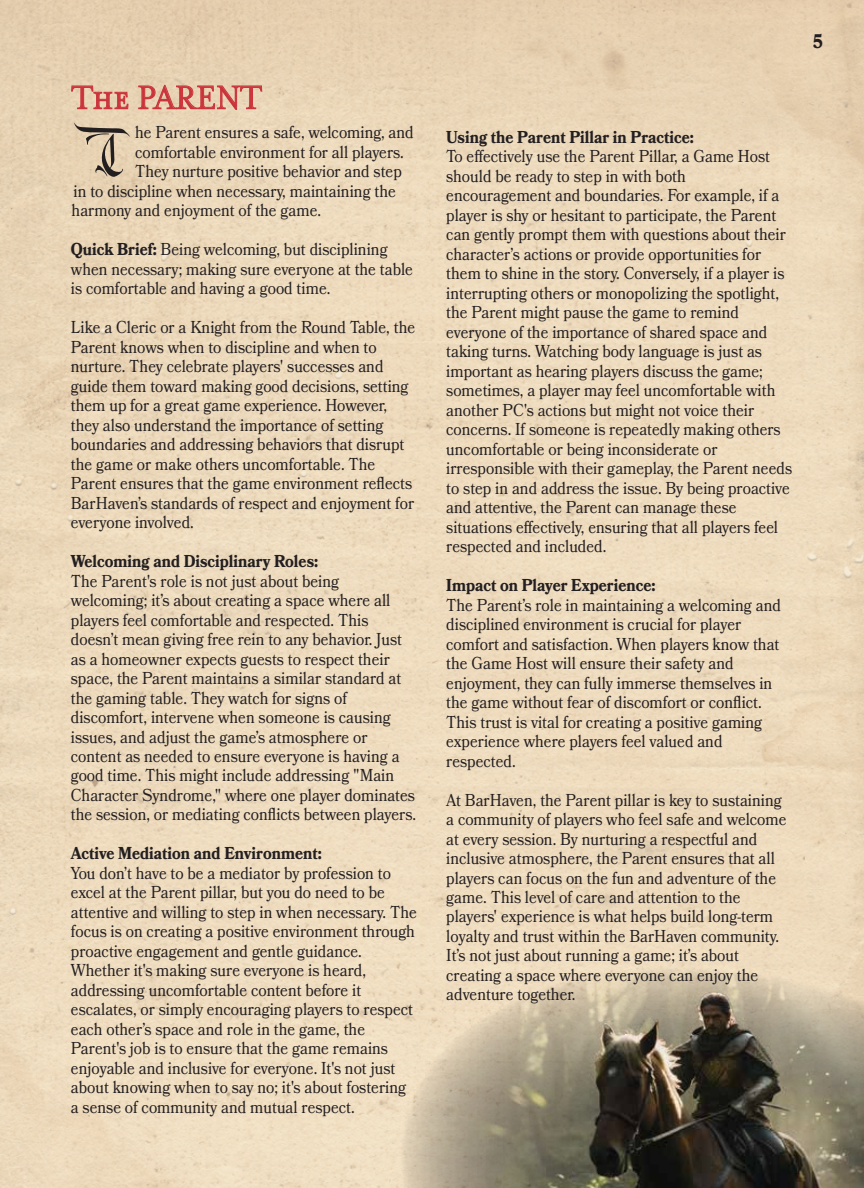
<style>
.page{position:relative;width:864px;height:1188px;background:#fff}
.page>*{position:absolute;margin:0;border:0;box-sizing:border-box;transform-origin:0 0}
.t1{font:67.65px "Blackside Personal Use";color:#231f20;scale:.89 1}
.t2{font:37.95px "Mrs Eaves Small Caps OT";color:#cb333b;scale:.9 1}
.t3{font:700 19.65px "Bookmania";color:#231f20;scale:.89 1}
.t4{font:17.25px/19.5px "Bookmania";color:#231f20;scale:.89 1}
.t5{font:700 17.25px "Bookmania";color:#231f20;scale:.89 1}
.s1{font-weight:700}
</style>
<div class="page">
<div style="left:0;top:0;width:864px;height:1188px;background:linear-gradient(to bottom,#e9d4b6,#f0dec2)"></div>
<img style="left:400px;top:966px;width:463px;height:222px">
<svg style="left:71px;top:86px;width:57px;height:23px"></svg>
<svg style="left:138px;top:85px;width:124px;height:25px"></svg>
<h2 class="t2" style="left:71px;top:77px;width:213px">The PARENT</h2>
<p class="t4" style="left:135px;top:123px;width:314px">he Parent ensures a safe, welcoming, and</p>
<p class="t4" style="left:135px;top:142px;width:304px">comfortable environment for all players.</p>
<p class="t4" style="left:135px;top:162px;width:301px">They nurture positive behavior and step</p>
<p class="t4" style="left:74px;top:181px;width:364px">in to discipline when necessary, maintaining the</p>
<p class="t4" style="left:72px;top:201px;width:282px">harmony and enjoyment of the game.</p>
<h1 class="t1" style="left:87px;top:111px;width:41px">T</h1>
<p class="t4" style="left:71px;top:239px;width:386px"><span class="s1">Quick Brief:</span> Being welcoming, but disciplining when necessary; making sure everyone at the table is comfortable and having a good time.</p>
<p class="t4" style="left:71px;top:317px;width:388px">Like a Cleric or a Knight from the Round Table, the Parent knows when to discipline and when to nurture. They celebrate players' successes and guide them toward making good decisions, setting them up for a great game experience. However, they also understand the importance of setting boundaries and addressing behaviors that disrupt the game or make others uncomfortable. The Parent ensures that the game environment reflects BarHaven’s standards of respect and enjoyment for everyone involved.</p>
<p class="t5" style="left:71px;top:551px;width:279px">Welcoming and Disciplinary Roles:</p>
<p class="t4" style="left:71px;top:571px;width:389px">The Parent's role is not just about being welcoming; it’s about creating a space where all players feel comfortable and respected. This doesn’t mean giving free rein to any behavior. Just as a homeowner expects guests to respect their space, the Parent maintains a similar standard at the gaming table. They watch for signs of discomfort, intervene when someone is causing issues, and adjust the game’s atmosphere or content as needed to ensure everyone is having a good time. This might include addressing "Main Character Syndrome," where one player dominates the session, or mediating conflicts between players.</p>
<p class="t5" style="left:71px;top:843px;width:284px">Active Mediation and Environment:</p>
<p class="t4" style="left:71px;top:863px;width:390px">You don’t have to be a mediator by profession to excel at the Parent pillar, but you do need to be attentive and willing to step in when necessary. The focus is on creating a positive environment through proactive engagement and gentle guidance.<br>Whether it's making sure everyone is heard, addressing uncomfortable content before it escalates, or simply encouraging players to respect each other’s space and role in the game, the Parent's job is to ensure that the game remains enjoyable and inclusive for everyone. It's not just about knowing when to say no; it's about fostering a sense of community and mutual respect.</p>
<p class="t3" style="left:813px;top:30px;width:13px">5</p>
<p class="t5" style="left:446px;top:127px;width:280px">Using the Parent Pillar in Practice:</p>
<p class="t4" style="left:446px;top:147px;width:390px">To effectively use the Parent Pillar, a Game Host should be ready to step in with both encouragement and boundaries. For example, if a player is shy or hesitant to participate, the Parent can gently prompt them with questions about their character’s actions or provide opportunities for them to shine in the story. Conversely, if a player is interrupting others or monopolizing the spotlight, the Parent might pause the game to remind everyone of the importance of shared space and taking turns. Watching body language is just as important as hearing players discuss the game; sometimes, a player may feel uncomfortable with another PC's actions but might not voice their concerns. If someone is repeatedly making others uncomfortable or being inconsiderate or irresponsible with their gameplay, the Parent needs to step in and address the issue. By being proactive and attentive, the Parent can manage these situations effectively, ensuring that all players feel respected and included.</p>
<p class="t5" style="left:446px;top:575px;width:237px">Impact on Player Experience:</p>
<p class="t4" style="left:446px;top:595px;width:378px">The Parent’s role in maintaining a welcoming and disciplined environment is crucial for player comfort and satisfaction. When players know that the Game Host will ensure their safety and enjoyment, they can fully immerse themselves in the game without fear of discomfort or conflict.<br>This trust is vital for creating a positive gaming experience where players feel valued and respected.</p>
<p class="t4" style="left:446px;top:790px;width:384px">At BarHaven, the Parent pillar is key to sustaining a community of players who feel safe and welcome at every session. By nurturing a respectful and inclusive atmosphere, the Parent ensures that all players can focus on the fun and adventure of the game. This level of care and attention to the players' experience is what helps build long-term loyalty and trust within the BarHaven community.<br>It’s not just about running a game; it’s about creating a space where everyone can enjoy the adventure together.</p>
</div>
